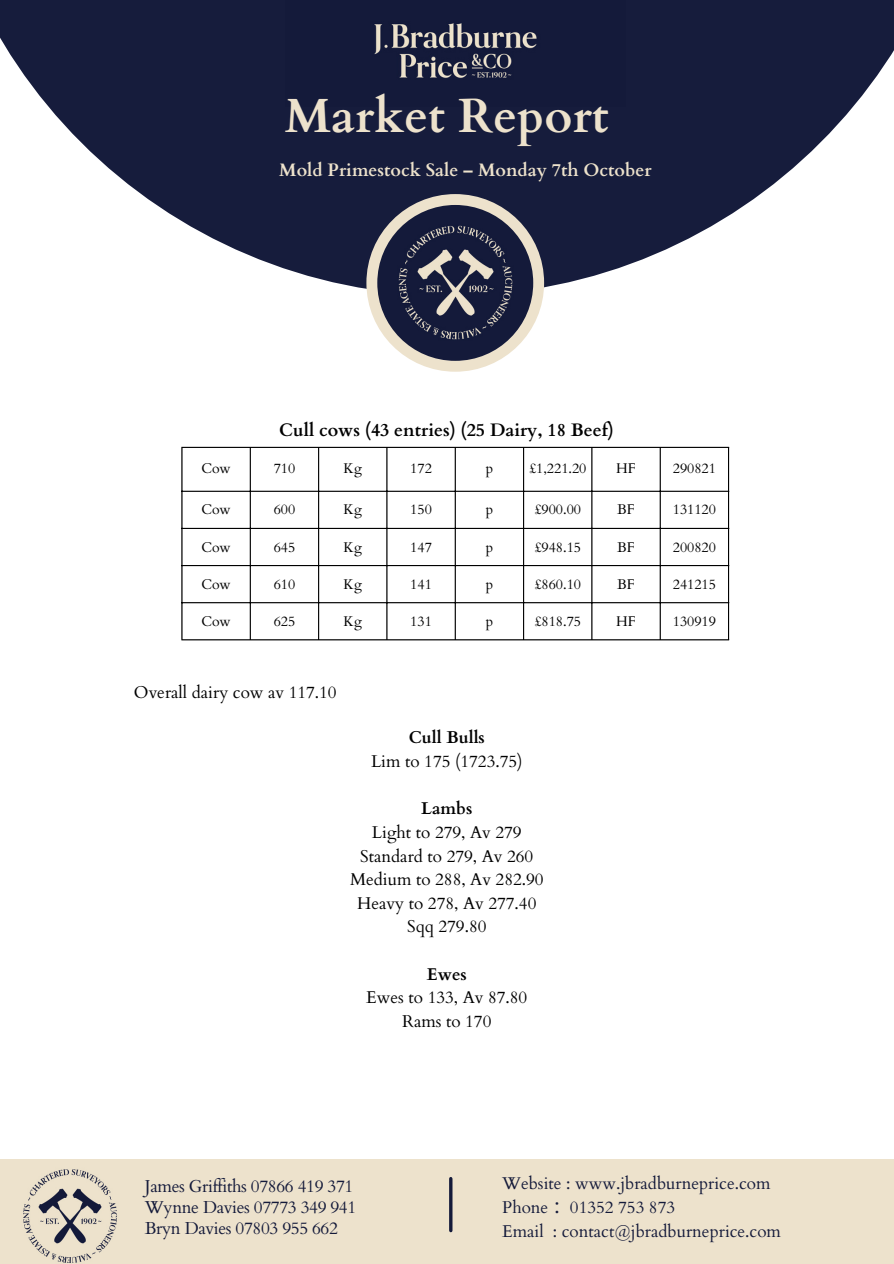
<style>
.page{position:relative;width:894px;height:1264px;background:#fff}
.page>*{position:absolute;margin:0;border:0;box-sizing:border-box;transform-origin:0 0}
.t1{font:700 48px "Cardo";color:#ede2cc}
.t2{font:700 18px "Cardo";color:#ede2cc}
.t3{font:700 18px "Cardo";color:#000}
.t4{font:17.25px "Cardo";letter-spacing:-.02em;color:#141a3a}
.t5{font:17.1px "Cardo";color:#000}
.t6{font:17.1px "Cardo";color:#141a3a}
.t7{font:700 17.1px "Cardo";color:#000}
.t8{font:14.1px "Cardo";color:#000}
.s1{font-family:"Noto Sans CJ Ksc"}
</style>
<div class="page">
<svg style="left:0;top:0;width:893px;height:295px;fill:#161c3c"></svg>
<svg style="left:366px;top:194px;width:178px;height:178px;background:#e8dec9"></svg>
<img style="left:377px;top:205px;width:156px;height:156px;border-radius:50%">
<div style="left:0;top:1159px;width:893px;height:104px;background:#ede2cc"></div>
<hr style="left:449px;top:1178px;width:3px;height:52px;background:#141a3a">
<img style="left:23px;top:1169px;width:94px;height:94px">
<img style="left:285px;top:0;width:340px;height:106px">
<hr style="left:181px;top:448px;width:1px;height:191px;background:#000">
<hr style="left:250px;top:448px;width:1px;height:191px;background:#000">
<hr style="left:318px;top:448px;width:1px;height:191px;background:#000">
<hr style="left:386px;top:448px;width:1px;height:191px;background:#000">
<hr style="left:454px;top:448px;width:1px;height:191px;background:#000">
<hr style="left:523px;top:448px;width:1px;height:191px;background:#000">
<hr style="left:591px;top:448px;width:1px;height:191px;background:#000">
<hr style="left:659px;top:448px;width:1px;height:191px;background:#000">
<hr style="left:727px;top:448px;width:2px;height:191px;background:#000">
<hr style="left:181px;top:447px;width:548px;height:1px;background:#000">
<hr style="left:181px;top:490px;width:548px;height:2px;background:#000">
<hr style="left:181px;top:528px;width:548px;height:1px;background:#000">
<hr style="left:181px;top:565px;width:548px;height:1px;background:#000">
<hr style="left:181px;top:602px;width:548px;height:1px;background:#000">
<hr style="left:181px;top:639px;width:548px;height:1px;background:#000">
<p class="t1" style="left:284px;top:84px;width:325px">Market Report</p>
<p class="t2" style="left:279px;top:159px;width:373px">Mold Primestock Sale – Monday 7th October</p>
<p class="t3" style="left:279px;top:418px;width:336px">Cull cows (43 entries) (25 Dairy, 18 Beef)</p>
<p class="t8" style="left:201px;top:459px;width:31px">Cow</p>
<p class="t8" style="left:273px;top:459px;width:23px">710</p>
<h2 class="t8" style="left:343px;top:459px;width:20px">Kg</h2>
<p class="t8" style="left:410px;top:459px;width:23px">172</p>
<p class="t8" style="left:485px;top:459px;width:9px">p</p>
<p class="t8" style="left:529px;top:459px;width:59px">£1,221.20</p>
<p class="t8" style="left:616px;top:459px;width:21px">HF</p>
<p class="t8" style="left:672px;top:459px;width:45px">290821</p>
<p class="t8" style="left:201px;top:500px;width:31px">Cow</p>
<p class="t8" style="left:273px;top:500px;width:23px">600</p>
<p class="t8" style="left:343px;top:500px;width:20px">Kg</p>
<p class="t8" style="left:410px;top:500px;width:23px">150</p>
<p class="t8" style="left:485px;top:500px;width:9px">p</p>
<p class="t8" style="left:534px;top:500px;width:48px">£900.00</p>
<p class="t8" style="left:617px;top:500px;width:19px">BF</p>
<p class="t8" style="left:672px;top:500px;width:45px">131120</p>
<p class="t8" style="left:201px;top:537px;width:31px">Cow</p>
<p class="t8" style="left:273px;top:537px;width:23px">645</p>
<p class="t8" style="left:343px;top:537px;width:20px">Kg</p>
<p class="t8" style="left:410px;top:537px;width:23px">147</p>
<p class="t8" style="left:485px;top:537px;width:9px">p</p>
<p class="t8" style="left:534px;top:537px;width:48px">£948.15</p>
<p class="t8" style="left:617px;top:537px;width:19px">BF</p>
<p class="t8" style="left:672px;top:537px;width:45px">200820</p>
<p class="t8" style="left:201px;top:574px;width:31px">Cow</p>
<p class="t8" style="left:273px;top:574px;width:23px">610</p>
<p class="t8" style="left:343px;top:574px;width:20px">Kg</p>
<p class="t8" style="left:410px;top:574px;width:23px">141</p>
<p class="t8" style="left:485px;top:574px;width:9px">p</p>
<p class="t8" style="left:534px;top:574px;width:48px">£860.10</p>
<p class="t8" style="left:617px;top:574px;width:19px">BF</p>
<p class="t8" style="left:672px;top:574px;width:45px">241215</p>
<p class="t8" style="left:201px;top:612px;width:31px">Cow</p>
<p class="t8" style="left:273px;top:612px;width:23px">625</p>
<p class="t8" style="left:343px;top:612px;width:20px">Kg</p>
<p class="t8" style="left:410px;top:612px;width:23px">131</p>
<p class="t8" style="left:485px;top:612px;width:9px">p</p>
<p class="t8" style="left:534px;top:612px;width:48px">£818.75</p>
<p class="t8" style="left:616px;top:612px;width:21px">HF</p>
<p class="t8" style="left:672px;top:612px;width:45px">130919</p>
<p class="t5" style="left:134px;top:680px;width:204px">Overall dairy cow av 117.10</p>
<p class="t7" style="left:408px;top:726px;width:78px">Cull Bulls</p>
<p class="t5" style="left:371px;top:750px;width:153px">Lim to 175 (1723.75)</p>
<p class="t7" style="left:421px;top:797px;width:53px">Lambs</p>
<p class="t5" style="left:372px;top:821px;width:151px">Light to 279, Av 279</p>
<p class="t5" style="left:360px;top:844px;width:174px">Standard to 279, Av 260</p>
<p class="t5" style="left:350px;top:868px;width:195px">Medium to 288, Av 282.90</p>
<p class="t5" style="left:357px;top:891px;width:181px">Heavy to 278, Av 277.40</p>
<p class="t5" style="left:407px;top:915px;width:81px">Sqq 279.80</p>
<p class="t7" style="left:426px;top:962px;width:41px">Ewes</p>
<p class="t5" style="left:366px;top:986px;width:162px">Ewes to 133, Av 87.80</p>
<p class="t5" style="left:402px;top:1010px;width:91px">Rams to 170</p>
<p class="t4" style="left:145px;top:1174px;width:210px">James Griffiths 07866 419 371</p>
<p class="t4" style="left:145px;top:1195px;width:213px">Wynne Davies 07773 349 941</p>
<p class="t4" style="left:145px;top:1217px;width:194px">Bryn Davies 07803 955 662</p>
<p class="t6" style="left:502px;top:1172px;width:270px">Website : www.jbradburneprice.com</p>
<p class="t6" style="left:502px;top:1195px;width:174px">Phone <span class="s1">：</span>01352 753 873</p>
<p class="t6" style="left:502px;top:1219px;width:280px">Email : contact@jbradburneprice.com</p>
</div>
